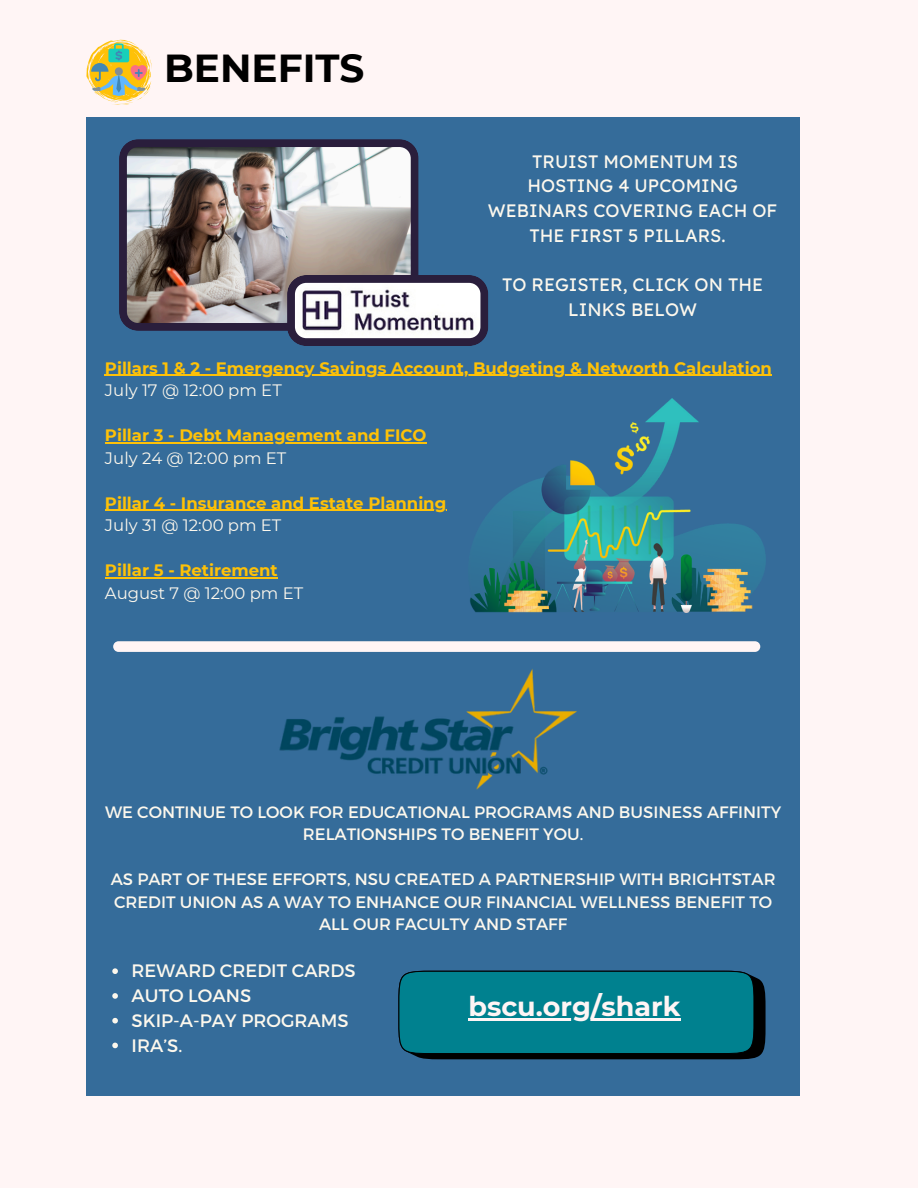
<style>
.page{position:relative;width:918px;height:1188px;background:#fff5f5}
.page>*{position:absolute;margin:0;border:0;box-sizing:border-box;transform-origin:0 0}
.t1{font:700 39px "Montserrat";color:#000}
.t2{font:700 27px "Montserrat";color:#fff5f5}
.t3{font:18px/24.8px "Lexend Deca";color:#fdf8ed;text-align:center}
.t4{font:18px "Montserrat";color:#fdf8ed}
.t5{font:16.5px/22.5px "Montserrat";color:#fdf8ed;text-align:center}
.t6{font:700 16.5px "Montserrat";color:#fec107}
</style>
<div class="page">
<div style="left:86px;top:118px;width:714px;height:978px;background:#356c9a"></div>
<svg style="left:86px;top:40px;width:66px;height:65px"></svg>
<img style="left:119px;top:139px;width:299px;height:191px">
<svg style="left:287px;top:275px;width:201px;height:71px;background:#a5a1ae"></svg>
<div style="left:113px;top:641px;width:647px;height:10px;background:#fff5f5;border-radius:5px"></div>
<img style="left:279px;top:669px;width:298px;height:121px">
<svg style="left:398px;top:971px;width:367px;height:88px;background:#061a22"></svg>
<div style="left:399px;top:971px;width:355px;height:83px;background:#00818f;border-radius:30px"></div>
<div style="left:399px;top:971px;width:355px;height:83px;border:1px solid #000;border-radius:30px"></div>
<svg style="left:112px;top:968px;width:6px;height:6px"></svg>
<svg style="left:112px;top:993px;width:6px;height:6px"></svg>
<svg style="left:112px;top:1018px;width:6px;height:5px"></svg>
<svg style="left:112px;top:1043px;width:6px;height:5px"></svg>
<hr style="left:468px;top:1018px;width:213px;height:3px;background:#fff5f5">
<hr style="left:105px;top:375px;width:667px;height:1px;background:#fec107">
<hr style="left:105px;top:442px;width:322px;height:1px;background:#fec107">
<hr style="left:105px;top:510px;width:341px;height:1px;background:#fec107">
<hr style="left:105px;top:577px;width:173px;height:1px;background:#fec107">
<img style="left:470px;top:399px;width:295px;height:213px">
<p class="t1" style="left:164px;top:44px;width:202px">BENEFITS</p>
<h3 class="t3" style="left:488px;top:148px;width:291px">TRUIST MOMENTUM IS<br>HOSTING 4 UPCOMING<br>WEBINARS COVERING EACH OF<br>THE FIRST 5 PILLARS.</h3>
<h3 class="t3" style="left:502px;top:272px;width:263px">TO REGISTER, CLICK ON THE<br>LINKS BELOW</h3>
<p class="t6" style="left:105px;top:358px;width:668px">Pillars 1 &amp; 2 - Emergency Savings Account, Budgeting &amp; Networth Calculation</p>
<p class="t5" style="left:105px;top:379px;width:178px">July 17 @ 12:00 pm ET</p>
<p class="t6" style="left:105px;top:425px;width:323px">Pillar 3 - Debt Management and FICO</p>
<p class="t5" style="left:105px;top:447px;width:183px">July 24 @ 12:00 pm ET</p>
<p class="t6" style="left:105px;top:493px;width:343px">Pillar 4 - Insurance and Estate Planning</p>
<h3 class="t5" style="left:105px;top:514px;width:178px">July 31 @ 12:00 pm ET</h3>
<h3 class="t6" style="left:105px;top:560px;width:174px">Pillar 5 - Retirement</h3>
<p class="t5" style="left:105px;top:582px;width:200px">August 7 @ 12:00 pm ET</p>
<p class="t5" style="left:105px;top:800px;width:678px">WE CONTINUE TO LOOK FOR EDUCATIONAL PROGRAMS AND BUSINESS AFFINITY<br>RELATIONSHIPS TO BENEFIT YOU.</p>
<p class="t5" style="left:111px;top:867px;width:666px">AS PART OF THESE EFFORTS, NSU CREATED A PARTNERSHIP WITH BRIGHTSTAR<br>CREDIT UNION AS A WAY TO ENHANCE OUR FINANCIAL WELLNESS BENEFIT TO<br>ALL OUR FACULTY AND STAFF</p>
<p class="t4" style="left:132px;top:959px;width:226px">REWARD CREDIT CARDS</p>
<p class="t4" style="left:132px;top:984px;width:121px">AUTO LOANS</p>
<p class="t4" style="left:132px;top:1009px;width:219px">SKIP-A-PAY PROGRAMS</p>
<p class="t4" style="left:132px;top:1034px;width:52px">IRA’S.</p>
<p class="t2" style="left:468px;top:990px;width:214px">bscu.org/shark</p>
</div>
